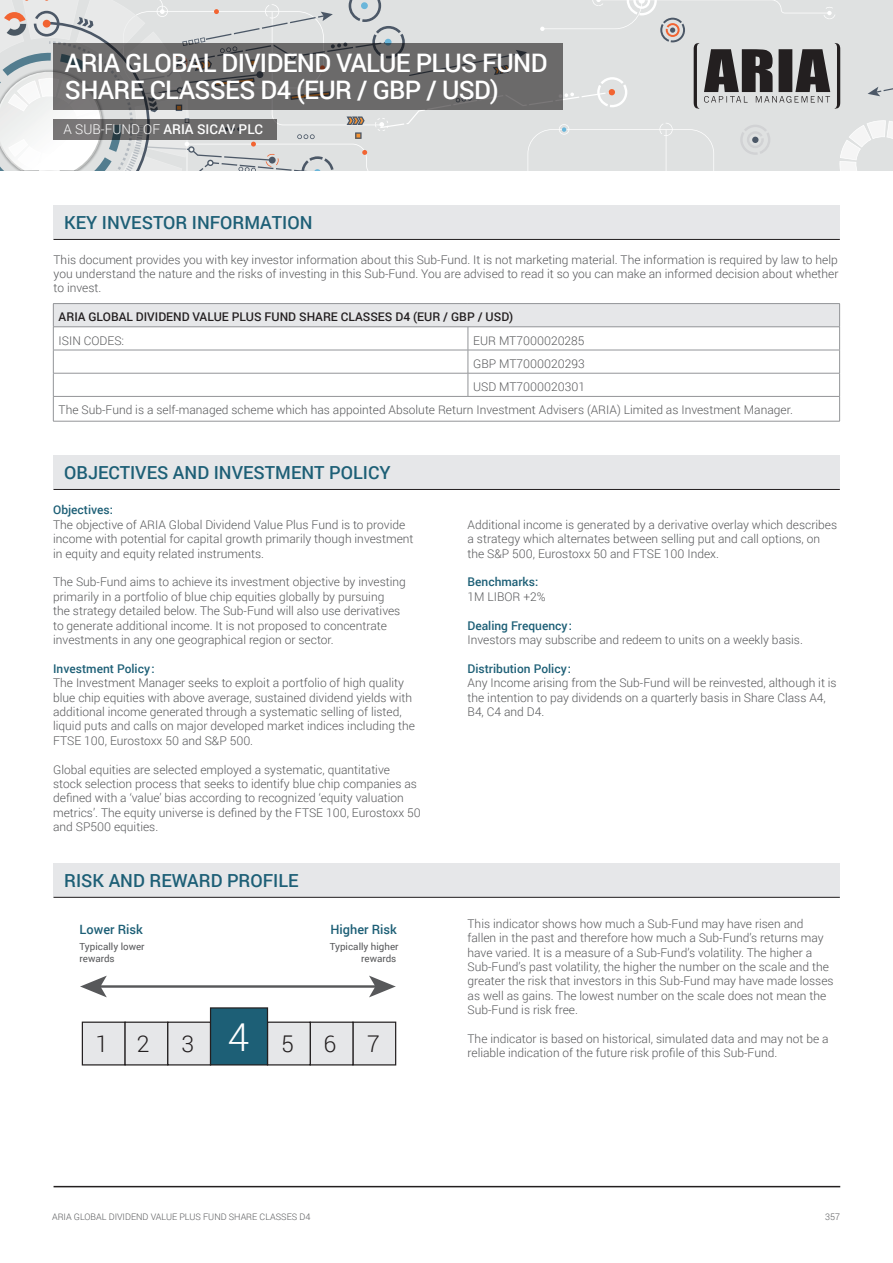
<style>
.page{position:relative;width:893px;height:1263px;background:#fff}
.page>*{position:absolute;margin:0;border:0;box-sizing:border-box;transform-origin:0 0}
.t1{font:500 25.5px "Roboto";letter-spacing:-.025em;color:#fff}
.t2{font:300 23.1px "Roboto";color:#231f20}
.t3{font:500 18px "Roboto";color:#1d5f76}
.t4{font:500 13.5px "Roboto";color:#fff}
.t5{font:500 12.75px "Roboto";color:#1d5f76}
.t6{font:300 12px/14.4px "Roboto";color:#57585a}
.t7{font:500 12px/14.4px "Roboto";color:#1d5f76}
.t8{font:500 12px "Roboto";color:#231f20}
.t9{font:9.75px/11.7px "Roboto";color:#57585a}
.t10{font:300 9px "Roboto";color:#57585a}
.s1{font-weight:300}
.s2{font-size:38.4px;color:#fff}
.s3{font-weight:300;color:#57585a}
</style>
<div class="page">
<hr style="left:54px;top:1186px;width:786px;height:1px;background:#231f20">
<div style="left:54px;top:205px;width:786px;height:34px;background:#e6e7e9"></div>
<hr style="left:54px;top:239px;width:786px;height:1px;background:#231f20">
<div style="left:54px;top:455px;width:786px;height:34px;background:#e6e7e9"></div>
<hr style="left:54px;top:489px;width:786px;height:1px;background:#231f20">
<div style="left:53px;top:304px;width:787px;height:23px;background:#e6e7e9"></div>
<hr style="left:53px;top:303px;width:415px;height:1px;background:#939598">
<hr style="left:468px;top:303px;width:372px;height:1px;background:#939598">
<hr style="left:53px;top:327px;width:415px;height:1px;background:#939598">
<hr style="left:468px;top:327px;width:372px;height:1px;background:#939598">
<hr style="left:53px;top:350px;width:415px;height:1px;background:#939598">
<hr style="left:468px;top:350px;width:372px;height:1px;background:#939598">
<hr style="left:53px;top:373px;width:415px;height:1px;background:#939598">
<hr style="left:468px;top:373px;width:372px;height:1px;background:#939598">
<svg style="left:468px;top:327px;width:1px;height:69px"></svg>
<hr style="left:53px;top:396px;width:415px;height:1px;background:#939598">
<svg style="left:53px;top:304px;width:1px;height:117px"></svg>
<hr style="left:468px;top:396px;width:372px;height:1px;background:#939598">
<svg style="left:839px;top:304px;width:1px;height:117px"></svg>
<hr style="left:53px;top:421px;width:415px;height:1px;background:#939598">
<hr style="left:468px;top:421px;width:372px;height:1px;background:#939598">
<div style="left:54px;top:863px;width:786px;height:34px;background:#e6e7e9"></div>
<hr style="left:54px;top:897px;width:786px;height:1px;background:#231f20">
<div style="left:82px;top:1022px;width:43px;height:43px;background:#e6e7e9"></div>
<div style="left:82px;top:1021px;width:44px;height:44px;border:1px solid #231f20"></div>
<div style="left:125px;top:1022px;width:43px;height:43px;background:#e6e7e9"></div>
<div style="left:124px;top:1021px;width:44px;height:44px;border:1px solid #231f20"></div>
<div style="left:168px;top:1022px;width:43px;height:43px;background:#e6e7e9"></div>
<div style="left:167px;top:1021px;width:44px;height:44px;border:1px solid #231f20"></div>
<div style="left:353px;top:1022px;width:43px;height:43px;background:#e6e7e9"></div>
<div style="left:352px;top:1021px;width:44px;height:44px;border:1px solid #231f20"></div>
<div style="left:310px;top:1022px;width:43px;height:43px;background:#e6e7e9"></div>
<div style="left:310px;top:1021px;width:44px;height:44px;border:1px solid #231f20"></div>
<div style="left:267px;top:1022px;width:43px;height:43px;background:#e6e7e9"></div>
<div style="left:267px;top:1021px;width:44px;height:44px;border:1px solid #231f20"></div>
<div style="left:211px;top:1008px;width:56px;height:57px;background:#1d5f76"></div>
<div style="left:210px;top:1007px;width:58px;height:58px;border:1px solid #231f20"></div>
<hr style="left:99px;top:985px;width:278px;height:3px;background:#57585a">
<svg style="left:80px;top:975px;width:27px;height:22px"></svg>
<svg style="left:369px;top:975px;width:27px;height:22px"></svg>
<svg style="left:0;top:0;width:893px;height:171px;background:#bbbcbc"></svg>
<p class="t1" style="left:65px;top:45px;width:484px">ARIA GLOBAL DIVIDEND VALUE PLUS FUND</p>
<p class="t1" style="left:65px;top:72px;width:436px">SHARE CLASSES D4 (EUR / GBP / USD)</p>
<p class="t4" style="left:64px;top:120px;width:201px"><span class="s1">A SUB-FUND OF</span> ARIA SICAV PLC</p>
<p class="t3" style="left:64px;top:210px;width:250px">KEY INVESTOR INFORMATION</p>
<p class="t6" style="left:54px;top:252px;width:786px;text-align:justify">This document provides you with key investor information about this Sub-Fund. It is not marketing material. The information is required by law to help you understand the nature and the risks of investing in this Sub-Fund. You are advised to read it so you can make an informed decision about whether to invest.</p>
<p class="t8" style="left:59px;top:309px;width:456px">ARIA GLOBAL DIVIDEND VALUE PLUS FUND SHARE CLASSES D4 (EUR / GBP / USD)</p>
<p class="t6" style="left:59px;top:333px;width:67px">ISIN CODES:</p>
<p class="t6" style="left:473px;top:333px;width:113px">EUR MT7000020285</p>
<p class="t6" style="left:473px;top:356px;width:113px">GBP MT7000020293</p>
<p class="t6" style="left:473px;top:379px;width:113px">USD MT7000020301</p>
<p class="t6" style="left:59px;top:402px;width:736px">The Sub-Fund is a self-managed scheme which has appointed Absolute Return Investment Advisers (ARIA) Limited as Investment Manager.</p>
<p class="t3" style="left:64px;top:460px;width:328px">OBJECTIVES AND INVESTMENT POLICY</p>
<p class="t7" style="left:53px;top:502px;width:61px">Objectives:</p>
<p class="t6" style="left:53px;top:517px;width:362px">The objective of ARIA Global Dividend Value Plus Fund is to provide income with potential for capital growth primarily though investment in equity and equity related instruments.</p>
<p class="t6" style="left:53px;top:574px;width:354px">The Sub-Fund aims to achieve its investment objective by investing primarily in a portfolio of blue chip equities globally by pursuing<br>the strategy detailed below. The Sub-Fund will also use derivatives to generate additional income. It is not proposed to concentrate investments in any one geographical region or sector.</p>
<p class="t7" style="left:53px;top:661px;width:103px">Investment Policy:</p>
<p class="t6" style="left:53px;top:675px;width:363px">The Investment Manager seeks to exploit a portfolio of high quality blue chip equities with above average, sustained dividend yields with additional income generated through a systematic selling of listed, liquid puts and calls on major developed market indices including the FTSE 100, Eurostoxx 50 and S&amp;P 500.</p>
<p class="t6" style="left:53px;top:762px;width:369px">Global equities are selected employed a systematic, quantitative stock selection process that seeks to identify blue chip companies as defined with a ‘value’ bias according to recognized ‘equity valuation metrics’. The equity universe is defined by the FTSE 100, Eurostoxx 50 and SP500 equities.</p>
<p class="t3" style="left:64px;top:868px;width:236px">RISK AND REWARD PROFILE</p>
<p class="t5" style="left:80px;top:921px;width:65px">Lower Risk</p>
<p class="t9" style="left:80px;top:941px;width:66px">Typically lower rewards</p>
<p class="t5" style="left:330px;top:921px;width:68px">Higher Risk</p>
<p class="t9" style="left:330px;top:941px;width:70px;text-align:right">Typically higher rewards</p>
<p class="t2" style="left:95px;top:1028px;width:56px">1 2</p>
<p class="t2" style="left:182px;top:1028px;width:114px">3<span class="s2">4</span>5</p>
<p class="t2" style="left:323px;top:1027px;width:14px">6</p>
<p class="t2" style="left:367px;top:1028px;width:14px">7</p>
<p class="t6" style="left:468px;top:517px;width:371px">Additional income is generated by a derivative overlay which describes a strategy which alternates between selling put and call options, on the S&amp;P 500, Eurostoxx 50 and FTSE 100 Index.</p>
<p class="t7" style="left:468px;top:574px;width:80px">Benchmarks:<br><span class="s3">1M LIBOR +2%</span></p>
<p class="t7" style="left:468px;top:618px;width:106px">Dealing Frequency:</p>
<p class="t6" style="left:468px;top:632px;width:337px">Investors may subscribe and redeem to units on a weekly basis.</p>
<p class="t7" style="left:468px;top:661px;width:105px">Distribution Policy:</p>
<p class="t6" style="left:468px;top:675px;width:371px">Any Income arising from the Sub-Fund will be reinvested, although it is the intention to pay dividends on a quarterly basis in Share Class A4,<br>B4, C4 and D4.</p>
<p class="t6" style="left:468px;top:916px;width:368px">This indicator shows how much a Sub-Fund may have risen and fallen in the past and therefore how much a Sub-Fund’s returns may have varied. It is a measure of a Sub-Fund’s volatility. The higher a Sub-Fund’s past volatility, the higher the number on the scale and the greater the risk that investors in this Sub-Fund may have made losses as well as gains. The lowest number on the scale does not mean the Sub-Fund is risk free.</p>
<p class="t6" style="left:468px;top:1031px;width:363px">The indicator is based on historical, simulated data and may not be a reliable indication of the future risk profile of this Sub-Fund.</p>
<p class="t10" style="left:52px;top:1210px;width:260px">ARIA GLOBAL DIVIDEND VALUE PLUS FUND SHARE CLASSES D4</p>
<p class="t10" style="left:825px;top:1210px;width:16px">357</p>
</div>
